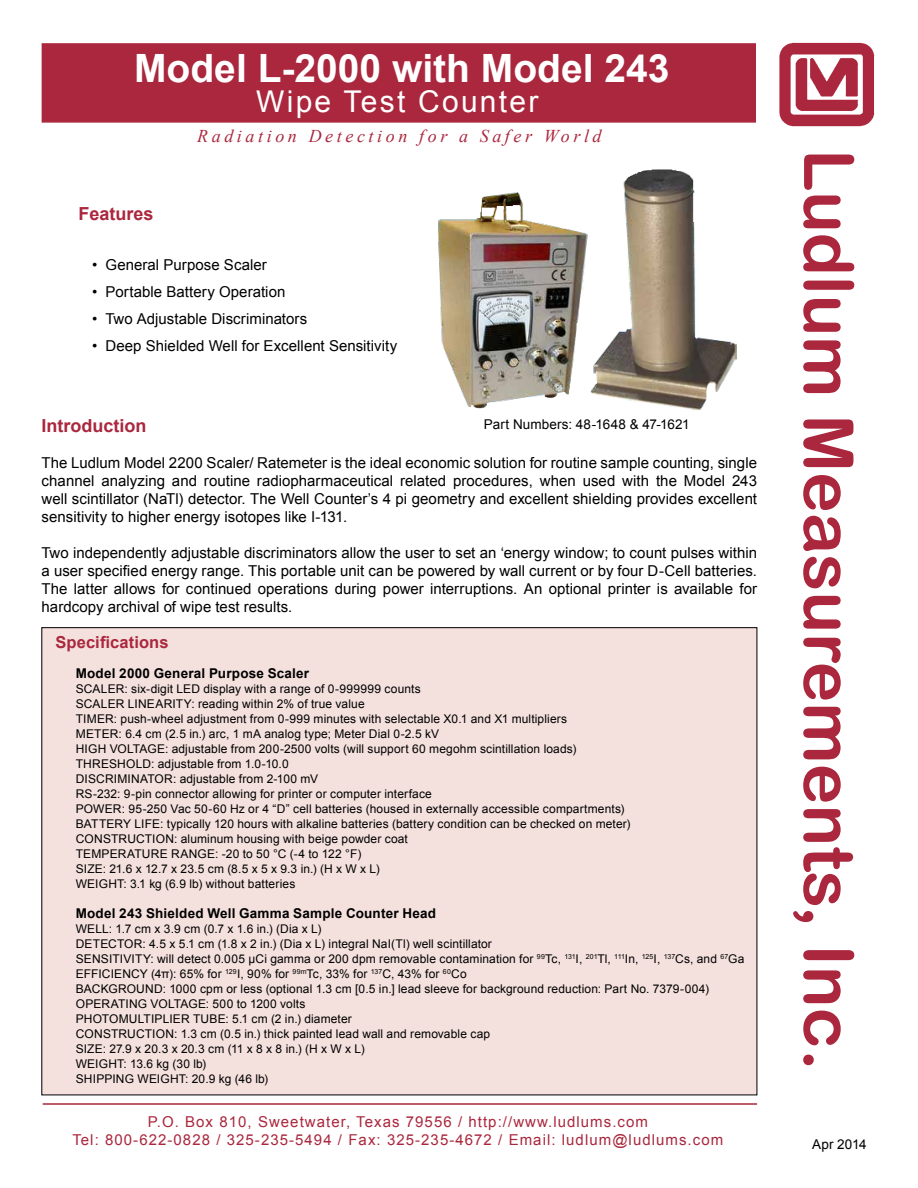
<style>
.page{position:relative;width:918px;height:1188px;background:#fff}
.page>*{position:absolute;margin:0;border:0;box-sizing:border-box;transform-origin:0 0}
.t1{font:69px "Arial Rounded MT Bold";color:#aa273d}
.t2{font:700 39px "Arial";color:#fff}
.t3{font:30px "Arial";letter-spacing:.075em;color:#fff}
.t4{font:italic 18px "Times New Roman";letter-spacing:.2em;color:#aa273d}
.t5{font:700 18px "Arial";color:#aa273d}
.t6{font:700 16.5px "Arial";letter-spacing:.005em;color:#aa273d}
.t7{font:15px/18px "Arial";letter-spacing:.005em;color:#000;text-align:justify}
.t8{font:15px/18px "Arial";letter-spacing:.07em;color:#aa273d;text-align:center}
.t9{font:700 13.5px "Arial";letter-spacing:.015em;color:#000}
.t10{font:13.5px "Arial";letter-spacing:.005em;color:#000}
.t11{font:12px/15px "Arial";letter-spacing:.01em;color:#000}
.s1{font-size:72px}
</style>
<div class="page">
<img style="left:779px;top:42px;width:96px;height:85px">
<hr style="left:43px;top:1103px;width:714px;height:2px;background:#aa273d">
<div style="left:42px;top:628px;width:715px;height:467px;background:#f4e1dd"></div>
<img style="left:438px;top:169px;width:299px;height:241px">
<div style="left:42px;top:43px;width:714px;height:80px;background:#aa273d;border:2px solid #aa273d"></div>
<h2 class="t2" style="left:134px;top:43px;width:537px">Model L-2000 with Model 243</h2>
<h3 class="t3" style="left:256px;top:82px;width:284px">Wipe Test Counter</h3>
<h3 class="t4" style="left:197px;top:123px;width:406px">Radiation Detection for a Safer World</h3>
<h3 class="t5" style="left:79px;top:202px;width:77px">Features</h3>
<p class="t7" style="left:92px;top:256px;width:176px">• General Purpose Scaler</p>
<p class="t7" style="left:92px;top:283px;width:195px">• Portable Battery Operation</p>
<p class="t7" style="left:92px;top:310px;width:217px">• Two Adjustable Discriminators</p>
<p class="t7" style="left:92px;top:337px;width:307px">• Deep Shielded Well for Excellent Sensitivity</p>
<p class="t10" style="left:484px;top:415px;width:207px">Part Numbers: 48-1648 &amp; 47-1621</p>
<h3 class="t5" style="left:42px;top:414px;width:106px">Introduction</h3>
<p class="t7" style="left:42px;top:454px;width:717px">The Ludlum Model 2200 Scaler/ Ratemeter is the ideal economic solution for routine sample counting, single channel analyzing and routine radiopharmaceutical related procedures, when used with the Model 243 well scintillator (NaTl) detector. The Well Counter’s 4 pi geometry and excellent shielding provides excellent sensitivity to higher energy isotopes like I-131.</p>
<p class="t7" style="left:42px;top:544px;width:717px">Two independently adjustable discriminators allow the user to set an ‘energy window; to count pulses within a user specified energy range. This portable unit can be powered by wall current or by four D-Cell batteries.<br>The latter allows for continued operations during power interruptions. An optional printer is available for hardcopy archival of wipe test results.</p>
<h3 class="t6" style="left:56px;top:631px;width:115px">Specifications</h3>
<p class="t9" style="left:76px;top:664px;width:235px">Model 2000 General Purpose Scaler</p>
<p class="t11" style="left:76px;top:681px;width:556px">SCALER: six-digit LED display with a range of 0-999999 counts<br>SCALER LINEARITY: reading within 2% of true value<br>TIMER: push-wheel adjustment from 0-999 minutes with selectable X0.1 and X1 multipliers<br>METER: 6.4 cm (2.5 in.) arc, 1 mA analog type; Meter Dial 0-2.5 kV<br>HIGH VOLTAGE: adjustable from 200-2500 volts (will support 60 megohm scintillation loads)<br>THRESHOLD: adjustable from 1.0-10.0<br>DISCRIMINATOR: adjustable from 2-100 mV<br>RS-232: 9-pin connector allowing for printer or computer interface<br>POWER: 95-250 Vac 50-60 Hz or 4 “D” cell batteries (housed in externally accessible compartments)<br>BATTERY LIFE: typically 120 hours with alkaline batteries (battery condition can be checked on meter)<br>CONSTRUCTION: aluminum housing with beige powder coat<br>TEMPERATURE RANGE: -20 to 50 °C (-4 to 122 °F)<br>SIZE: 21.6 x 12.7 x 23.5 cm (8.5 x 5 x 9.3 in.) (H x W x L)<br>WEIGHT: 3.1 kg (6.9 lb) without batteries</p>
<p class="t9" style="left:76px;top:904px;width:362px">Model 243 Shielded Well Gamma Sample Counter Head</p>
<p class="t11" style="left:76px;top:921px;width:670px">WELL: 1.7 cm x 3.9 cm (0.7 x 1.6 in.) (Dia x L)<br>DETECTOR: 4.5 x 5.1 cm (1.8 x 2 in.) (Dia x L) integral NaI(Tl) well scintillator<br>SENSITIVITY: will detect 0.005 µCi gamma or 200 dpm removable contamination for <sup>99</sup>Tc, <sup>131</sup>I, <sup>201</sup>Tl, <sup>111</sup>In, <sup>125</sup>I, <sup>137</sup>Cs, and <sup>67</sup>Ga EFFICIENCY (4π): 65% for <sup>129</sup>I, 90% for <sup>99m</sup>Tc, 33% for <sup>137</sup>C, 43% for <sup>60</sup>Co<br>BACKGROUND: 1000 cpm or less (optional 1.3 cm [0.5 in.] lead sleeve for background reduction: Part No. 7379-004)<br>OPERATING VOLTAGE: 500 to 1200 volts<br>PHOTOMULTIPLIER TUBE: 5.1 cm (2 in.) diameter<br>CONSTRUCTION: 1.3 cm (0.5 in.) thick painted lead wall and removable cap<br>SIZE: 27.9 x 20.3 x 20.3 cm (11 x 8 x 8 in.) (H x W x L)<br>WEIGHT: 13.6 kg (30 lb)<br>SHIPPING WEIGHT: 20.9 kg (46 lb)</p>
<p class="t8" style="left:72px;top:1113px;width:652px">P.O. Box 810, Sweetwater, Texas 79556 / http://www.ludlums.com<br>Tel: 800-622-0828 / 325-235-5494 / Fax: 325-235-4672 / Email: ludlum@ludlums.com</p>
<h1 class="t1" style="left:869px;top:149px;width:923px;rotate:90deg">Ludlum Measurements, Inc<span class="s1">.</span></h1>
<p class="t10" style="left:812px;top:1136px;width:56px">Apr 2014</p>
</div>
